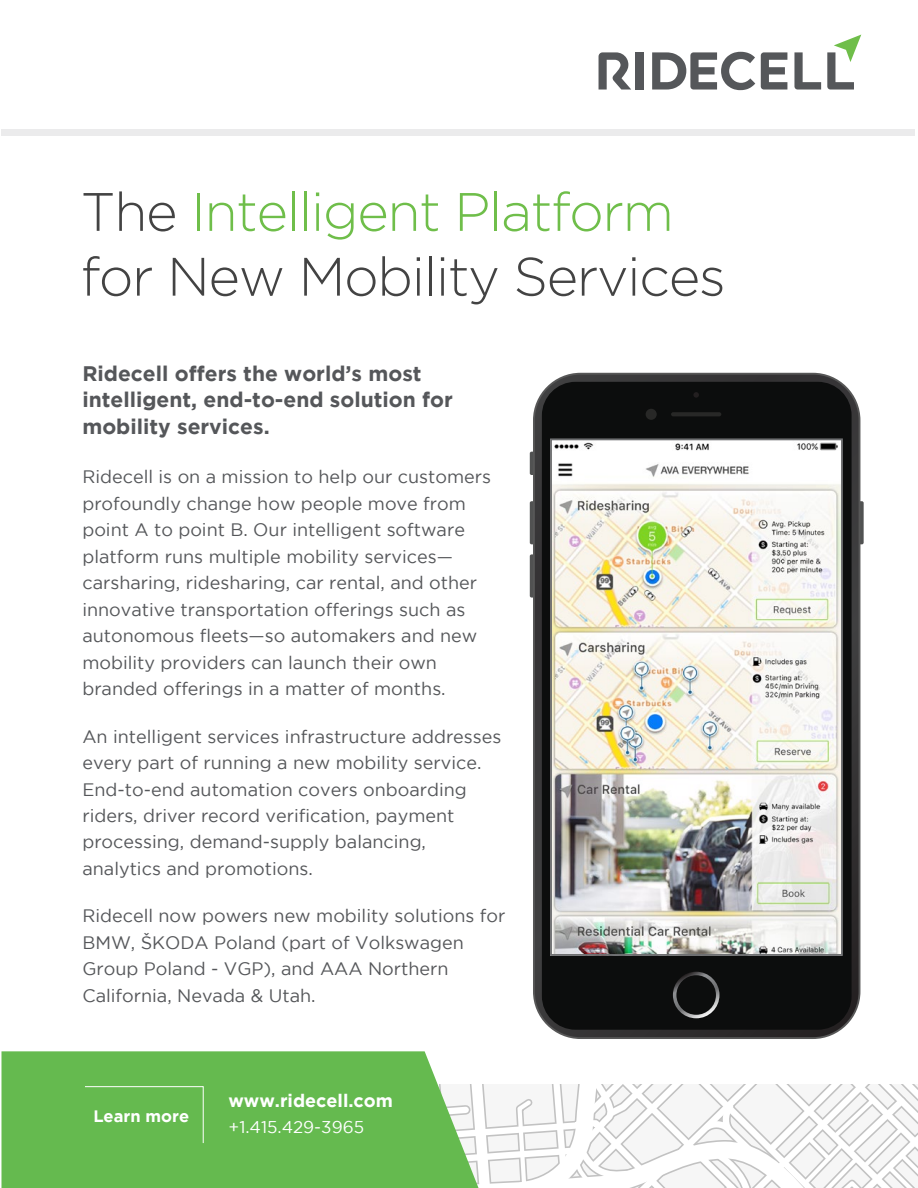
<style>
.page{position:relative;width:918px;height:1188px;background:#fff}
.page>*{position:absolute;margin:0;border:0;box-sizing:border-box;transform-origin:0 0}
.t1{font:300 54px/64.8px "Gotham";letter-spacing:-.025em;color:#434343}
.t2{font:700 21px/26.4px "Gotham";color:#55575a}
.t3{font:18px/26.4px "Gotham";color:#55575a}
.t4{font:700 18px "Gotham";color:#fff}
.t5{font:16.95px "Gotham";color:#fff}
.t6{font:700 16.5px "Gotham";color:#fff}
.s1{color:#6fbe4a}
</style>
<div class="page">
<svg style="left:479px;top:1084px;width:439px;height:104px"></svg>
<svg style="left:1px;top:1051px;width:478px;height:137px;background:#6ebe5a"></svg>
<div style="left:2px;top:129px;width:913px;height:7px;background:#ebebec"></div>
<div style="left:84px;top:1086px;width:120px;height:58px;background:#65ba4f"></div>
<div style="left:636px;top:52px;width:8px;height:38px;background:#55575a"></div>
<svg style="left:794px;top:52px;width:27px;height:38px"></svg>
<svg style="left:761px;top:52px;width:26px;height:38px"></svg>
<svg style="left:652px;top:52px;width:103px;height:38px"></svg>
<svg style="left:827px;top:35px;width:34px;height:55px"></svg>
<svg style="left:599px;top:52px;width:32px;height:38px"></svg>
<div style="left:530px;top:452px;width:20px;height:23px;background:#515252;border-radius:2px"></div>
<div style="left:530px;top:501px;width:20px;height:43px;background:#515252;border-radius:2px"></div>
<div style="left:843px;top:501px;width:21px;height:43px;background:#515252;border-radius:2px"></div>
<div style="left:530px;top:554px;width:20px;height:44px;background:#515252;border-radius:2px"></div>
<svg style="left:534px;top:374px;width:326px;height:664px;background:#504f50"></svg>
<div style="left:533px;top:373px;width:327px;height:666px;border:2px solid #575757;border-radius:47px"></div>
<div style="left:542px;top:382px;width:310px;height:648px;background:#0c0d0d;border-radius:34px"></div>
<div style="left:646px;top:409px;width:11px;height:11px;background:#282827;border-radius:50%"></div>
<svg style="left:693px;top:392px;width:6px;height:6px"></svg>
<svg style="left:673px;top:972px;width:46px;height:46px"></svg>
<div style="left:676px;top:975px;width:40px;height:40px;background:#0c0d0d;border-radius:50%"></div>
<hr style="left:671px;top:412px;width:50px;height:4px;background:#282827;border-radius:2px">
<img style="left:553px;top:441px;width:287px;height:512px">
<div style="left:550px;top:438px;width:293px;height:518px;border:2px solid #6d6e70"></div>
<h1 class="t1" style="left:81px;top:179px;width:647px">The <span class="s1">Intelligent Platform </span>for New Mobility Services</h1>
<p class="t2" style="left:82px;top:359px;width:372px">Ridecell offers the world’s most intelligent, end-to-end solution for mobility services.</p>
<p class="t3" style="left:82px;top:464px;width:410px">Ridecell is on a mission to help our customers profoundly change how people move from point A to point B. Our intelligent software platform runs multiple mobility services— carsharing, ridesharing, car rental, and other innovative transportation offerings such as autonomous fleets—so automakers and new mobility providers can launch their own branded offerings in a matter of months.</p>
<p class="t3" style="left:82px;top:723px;width:421px">An intelligent services infrastructure addresses every part of running a new mobility service.<br>End-to-end automation covers onboarding riders, driver record verification, payment processing, demand-supply balancing, analytics and promotions.</p>
<p class="t3" style="left:82px;top:903px;width:425px">Ridecell now powers new mobility solutions for BMW, ŠKODA Poland (part of Volkswagen Group Poland - VGP), and AAA Northern California, Nevada &amp; Utah.</p>
<p class="t6" style="left:93px;top:1107px;width:97px">Learn more</p>
<p class="t4" style="left:228px;top:1090px;width:166px">www.ridecell.com</p>
<p class="t5" style="left:228px;top:1118px;width:137px">+1.415.429-3965</p>
</div>
